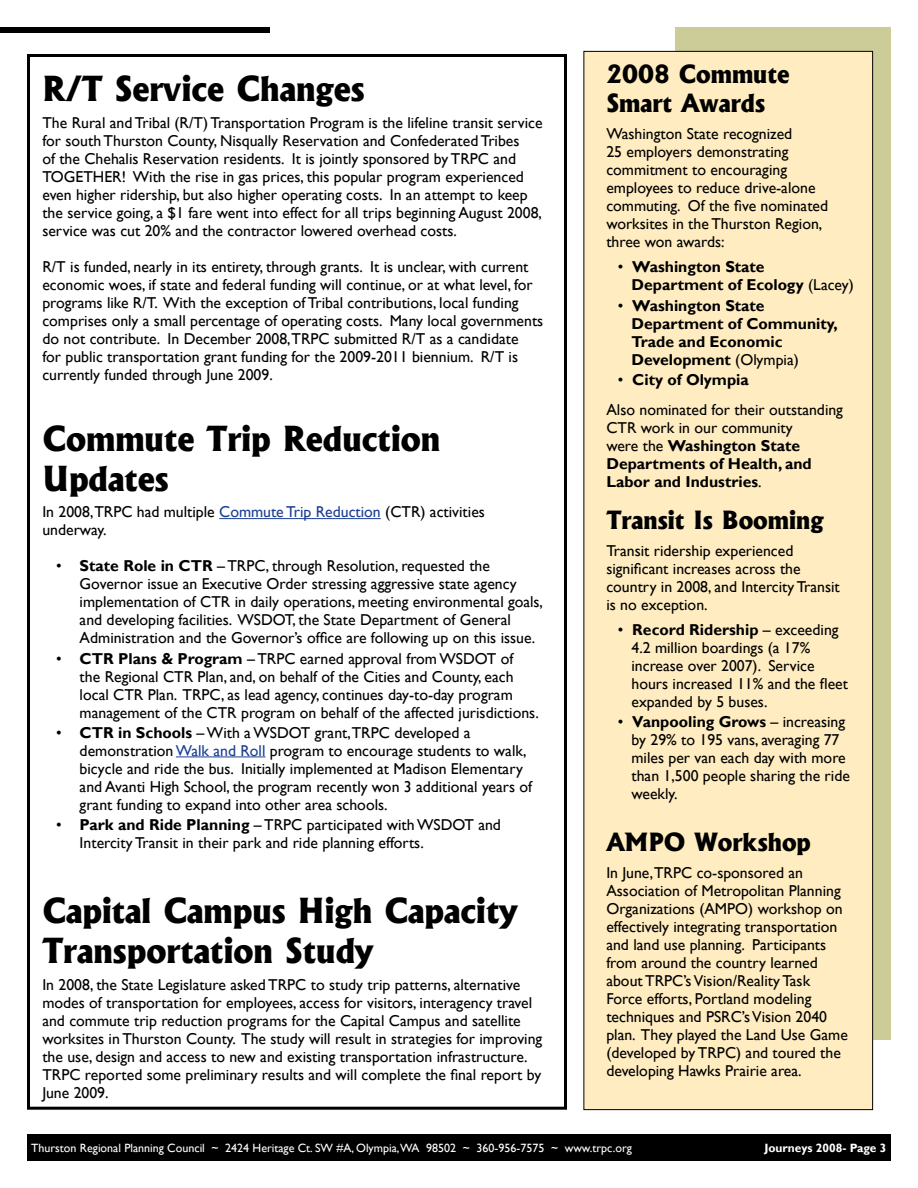
<style>
.page{position:relative;width:918px;height:1188px;background:#fff}
.page>*{position:absolute;margin:0;border:0;box-sizing:border-box;transform-origin:0 0}
.t1{font:800 33px/39.6px "Albertus";color:#000}
.t2{font:800 24px/28.8px "Albertus";color:#000}
.t3{font:15.75px/18px "Gill Sans";color:#000}
.t4{font:700 15.75px/18px "Gill Sans";color:#000}
.t5{font:12px "Gill Sans";color:#fff}
.t6{font:700 12px "Gill Sans";color:#fff}
.s1{color:#1c3f94}
.s2{font-weight:700}
.s3{font-weight:400}
</style>
<div class="page">
<div style="left:27px;top:1134px;width:864px;height:27px;background:#000"></div>
<div style="left:0;top:27px;width:270px;height:6px;background:#000"></div>
<div style="left:675px;top:27px;width:216px;height:1013px;background:#cc9"></div>
<div style="left:27px;top:54px;width:540px;height:1056px;border:3px solid #000"></div>
<hr style="left:219px;top:518px;width:162px;height:1px;background:#1c3f94">
<hr style="left:176px;top:757px;width:90px;height:1px;background:#1c3f94">
<div style="left:584px;top:51px;width:289px;height:1059px;background:#ffedc1"></div>
<h1 class="t1" style="left:42px;top:69px;width:324px">R/T Service Changes</h1>
<p class="t3" style="left:42px;top:114px;width:502px">The Rural and Tribal (R/T) Transportation Program is the lifeline transit service for south Thurston County, Nisqually Reservation and Confederated Tribes<br>of the Chehalis Reservation residents. It is jointly sponsored by TRPC and TOGETHER! With the rise in gas prices, this popular program experienced even higher ridership, but also higher operating costs. In an attempt to keep the service going, a $1 fare went into effect for all trips beginning August 2008, service was cut 20% and the contractor lowered overhead costs.</p>
<p class="t3" style="left:42px;top:258px;width:502px">R/T is funded, nearly in its entirety, through grants. It is unclear, with current economic woes, if state and federal funding will continue, or at what level, for programs like R/T. With the exception of Tribal contributions, local funding comprises only a small percentage of operating costs. Many local governments do not contribute. In December 2008,TRPC submitted R/T as a candidate<br>for public transportation grant funding for the 2009-2011 biennium. R/T is currently funded through June 2009.</p>
<h1 class="t1" style="left:42px;top:419px;width:399px">Commute Trip Reduction<br>Updates</h1>
<p class="t3" style="left:42px;top:503px;width:444px">In 2008,TRPC had multiple <span class="s1">Commute Trip Reduction</span> (CTR) activities underway.</p>
<p class="t3" style="left:80px;top:557px;width:465px;text-indent:-23px">• <span class="s2">State Role in CTR</span> – TRPC, through Resolution, requested the Governor issue an Executive Order stressing aggressive state agency implementation of CTR in daily operations, meeting environmental goals, and developing facilities. WSDOT, the State Department of General Administration and the Governor’s office are following up on this issue.</p>
<p class="t3" style="left:80px;top:650px;width:461px;text-indent:-23px">• <span class="s2">CTR Plans &amp; Program</span> – TRPC earned approval from WSDOT of<br>the Regional CTR Plan, and, on behalf of the Cities and County, each local CTR Plan. TRPC, as lead agency, continues day-to-day program management of the CTR program on behalf of the affected jurisdictions.</p>
<p class="t3" style="left:80px;top:724px;width:454px;text-indent:-23px">• <span class="s2">CTR in Schools</span> – With a WSDOT grant,TRPC developed a demonstration <span class="s1">Walk and Roll</span> program to encourage students to walk, bicycle and ride the bus. Initially implemented at Madison Elementary and Avanti High School, the program recently won 3 additional years of grant funding to expand into other area schools.</p>
<p class="t3" style="left:80px;top:816px;width:423px;text-indent:-23px">• <span class="s2">Park and Ride Planning</span> – TRPC participated with WSDOT and<br>Intercity Transit in their park and ride planning efforts.</p>
<h1 class="t1" style="left:42px;top:891px;width:477px">Capital Campus High Capacity<br>Transportation Study</h1>
<p class="t3" style="left:42px;top:976px;width:501px">In 2008, the State Legislature asked TRPC to study trip patterns, alternative modes of transportation for employees, access for visitors, interagency travel and commute trip reduction programs for the Capital Campus and satellite worksites in Thurston County. The study will result in strategies for improving the use, design and access to new and existing transportation infrastructure.<br>TRPC reported some preliminary results and will complete the final report by June 2009.</p>
<h2 class="t2" style="left:606px;top:60px;width:185px">2008 Commute<br>Smart Awards</h2>
<p class="t3" style="left:606px;top:125px;width:223px">Washington State recognized<br>25 employers demonstrating commitment to encouraging employees to reduce drive-alone commuting. Of the five nominated worksites in the Thurston Region, three won awards:</p>
<p class="t4" style="left:631px;top:259px;width:224px;text-indent:-13px"><span class="s3">•</span> Washington State<br>Department of Ecology <span class="s3">(Lacey)</span></p>
<p class="t4" style="left:631px;top:297px;width:208px;text-indent:-13px"><span class="s3">•</span> Washington State<br>Department of Community,<br>Trade and Economic<br>Development <span class="s3">(Olympia)</span></p>
<p class="t3" style="left:606px;top:365px;width:238px;line-height:29.8px;text-indent:12px">• <span class="s2">City of Olympia<br></span>Also nominated for their outstanding</p>
<p class="t4" style="left:606px;top:419px;width:207px"><span class="s3">CTR work in our community were the</span> Washington State<br>Departments of Health, and<br>Labor and Industries<span class="s3">.</span></p>
<h2 class="t2" style="left:606px;top:506px;width:219px">Transit Is Booming</h2>
<p class="t3" style="left:606px;top:542px;width:235px">Transit ridership experienced significant increases across the country in 2008, and Intercity Transit is no exception.</p>
<p class="t3" style="left:631px;top:621px;width:218px;text-indent:-13px">• <span class="s2">Record Ridership</span> – exceeding<br>4.2 million boardings (a 17% increase over 2007). Service hours increased 11% and the fleet expanded by 5 buses.</p>
<p class="t3" style="left:631px;top:713px;width:220px;text-indent:-13px">• <span class="s2">Vanpooling Grows</span> – increasing by 29% to 195 vans, averaging 77 miles per van each day with more than 1,500 people sharing the ride weekly.</p>
<h2 class="t2" style="left:606px;top:828px;width:206px">AMPO Workshop</h2>
<p class="t3" style="left:606px;top:864px;width:243px">In June,TRPC co-sponsored an Association of Metropolitan Planning Organizations (AMPO) workshop on effectively integrating transportation and land use planning. Participants from around the country learned about TRPC’s Vision/Reality Task Force efforts, Portland modeling techniques and PSRC’s Vision 2040 plan. They played the Land Use Game (developed by TRPC) and toured the developing Hawks Prairie area.</p>
<p class="t5" style="left:31px;top:1141px;width:602px">Thurston Regional Planning Council ~ 2424 Heritage Ct. SW #A, Olympia,WA 98502 ~ 360-956-7575 ~ www.trpc.org</p>
<p class="t6" style="left:765px;top:1140px;width:123px">Journeys 2008- Page 3</p>
</div>
